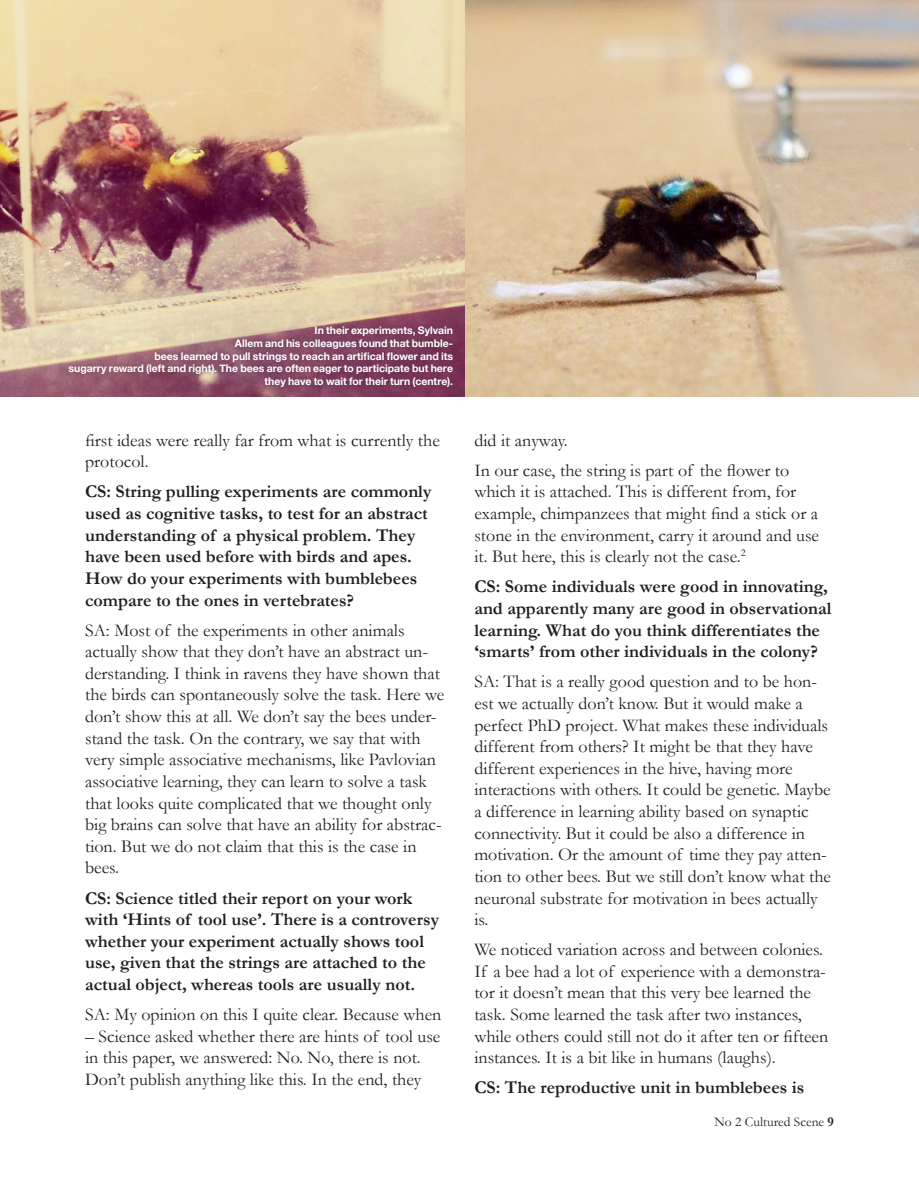
<style>
.page{position:relative;width:919px;height:1187px;background:#fff}
.page>*{position:absolute;margin:0;border:0;box-sizing:border-box;transform-origin:0 0}
.t1{font:18px/21.6px "Garamond";color:#231f20}
.t2{font:700 18px/21.6px "Garamond";color:#231f20}
.t3{font:13.5px "Garamond";color:#231f20}
.t4{font:700 10.5px/12.6px "Helvetica Neue";letter-spacing:-.005em;color:#fff;text-align:right}
.s1{font-weight:700}
</style>
<div class="page">
<img style="left:0;top:0;width:918px;height:396px">
<div style="left:64px;top:322px;width:393px;height:69px;background:#231f20;opacity:.3"></div>
<p class="t4" style="left:69px;top:324px;width:386px">In their experiments, Sylvain<br>Allem and his colleagues found that bumble-<br>bees learned to pull strings to reach an artifical flower and its<br>sugarry reward (left and right). The bees are often eager to participate but here they have to wait for their turn (centre).</p>
<p class="t1" style="left:85px;top:429px;width:356px">first ideas were really far from what is currently the protocol.</p>
<p class="t2" style="left:85px;top:481px;width:348px">CS: String pulling experiments are commonly used as cognitive tasks, to test for an abstract understanding of a physical problem. They have been used before with birds and apes.<br>How do your experiments with bumblebees compare to the ones in vertebrates?</p>
<p class="t1" style="left:85px;top:619px;width:361px">SA: Most of the experiments in other animals actually show that they don’t have an abstract un&shy;derstanding. I think in ravens they have shown that the birds can spontaneously solve the task. Here we don’t show this at all. We don’t say the bees under&shy;stand the task. On the contrary, we say that with very simple associative mechanisms, like Pavlovian associative learning, they can learn to solve a task that looks quite complicated that we thought only big brains can solve that have an ability for abstrac&shy;tion. But we do not claim that this is the case in bees.</p>
<p class="t2" style="left:85px;top:887px;width:355px">CS: Science titled their report on your work with ‘Hints of tool use’. There is a controversy whether your experiment actually shows tool use, given that the strings are attached to the actual object, whereas tools are usually not.</p>
<p class="t1" style="left:85px;top:1003px;width:358px">SA: My opinion on this I quite clear. Because when</p>
<p class="t1" style="left:85px;top:1025px;width:357px">– Science asked whether there are hints of tool use in this paper, we answered: No. No, there is not.<br>Don’t publish anything like this. In the end, they</p>
<p class="t1" style="left:474px;top:425px;width:316px;line-height:30.2px">did it anyway.<br>In our case, the string is part of the flower to</p>
<p class="t1" style="left:474px;top:481px;width:346px">which it is attached. This is different from, for example, chimpanzees that might find a stick or a stone in the environment, carry it around and use it. But here, this is clearly not the case.<sup>2</sup></p>
<p class="t2" style="left:474px;top:576px;width:358px">CS: Some individuals were good in innovating, and apparently many are good in observational learning. What do you think differentiates the ‘smarts’ from other individuals in the colony?</p>
<p class="t1" style="left:474px;top:671px;width:358px">SA: That is a really good question and to be hon&shy;est we actually don’t know. But it would make a perfect PhD project. What makes these individuals different from others? It might be that they have different experiences in the hive, having more interactions with others. It could be genetic. Maybe a difference in learning ability based on synaptic connectivity. But it could be also a difference in motivation. Or the amount of time they pay atten&shy;tion to other bees. But we still don’t know what the neuronal substrate for motivation in bees actually is.</p>
<p class="t1" style="left:474px;top:938px;width:355px">We noticed variation across and between colonies.<br>If a bee had a lot of experience with a demonstra&shy;tor it doesn’t mean that this very bee learned the task. Some learned the task after two instances, while others could still not do it after ten or fifteen instances. It is a bit like in humans (laughs).</p>
<p class="t2" style="left:474px;top:1077px;width:331px">CS: The reproductive unit in bumblebees is</p>
<p class="t3" style="left:714px;top:1113px;width:121px">No 2 Cultured Scene <span class="s1">9</span></p>
</div>
